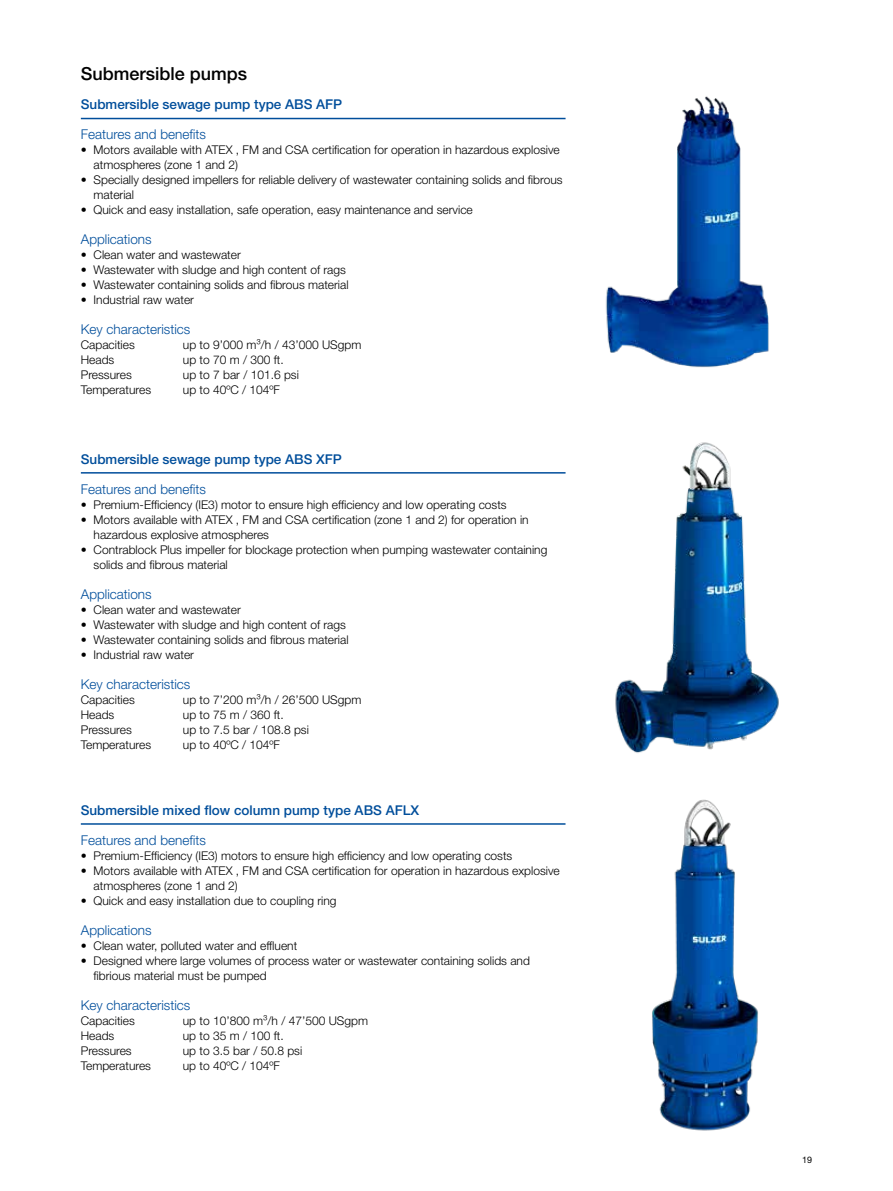
<style>
.page{position:relative;width:893px;height:1191px;background:#fff}
.page>*{position:absolute;margin:0;border:0;box-sizing:border-box;transform-origin:0 0}
.t1{font:500 18px "Helvetica Neue LT Pro";color:#000}
.t2{font:300 13.5px "Helvetica Neue LT Pro";color:#004e9b}
.t3{font:500 13.5px "Helvetica Neue LT Pro";color:#004e9b}
.t4{font:300 12px/15px "Helvetica Neue LT Pro";color:#000}
.t5{font:9px "Helvetica Neue LT Pro";color:#000}
</style>
<div class="page">
<hr style="left:81px;top:118px;width:485px;height:1px;background:#004e9b">
<img style="left:605px;top:96px;width:164px;height:272px">
<img style="left:652px;top:799px;width:106px;height:332px">
<img style="left:615px;top:442px;width:164px;height:311px">
<hr style="left:81px;top:472px;width:485px;height:1px;background:#004e9b">
<hr style="left:81px;top:823px;width:484px;height:1px;background:#004e9b">
<h1 class="t1" style="left:81px;top:63px;width:168px">Submersible pumps</h1>
<p class="t3" style="left:81px;top:96px;width:263px">Submersible sewage pump type ABS AFP</p>
<p class="t2" style="left:81px;top:126px;width:127px">Features and benefits</p>
<p class="t4" style="left:94px;top:142px;width:468px;text-indent:-13px">• Motors available with ATEX , FM and CSA certification for operation in hazardous explosive atmospheres (zone 1 and 2)</p>
<p class="t4" style="left:94px;top:172px;width:470px;text-indent:-13px">• Specially designed impellers for reliable delivery of wastewater containing solids and fibrous material</p>
<p class="t4" style="left:81px;top:202px;width:393px">• Quick and easy installation, safe operation, easy maintenance and service</p>
<p class="t2" style="left:81px;top:231px;width:72px">Applications</p>
<p class="t4" style="left:81px;top:247px;width:161px">• Clean water and wastewater</p>
<p class="t4" style="left:81px;top:262px;width:267px">• Wastewater with sludge and high content of rags</p>
<p class="t4" style="left:81px;top:277px;width:269px">• Wastewater containing solids and fibrous material</p>
<p class="t4" style="left:81px;top:292px;width:115px">• Industrial raw water</p>
<p class="t2" style="left:81px;top:321px;width:111px">Key characteristics</p>
<p class="t4" style="left:81px;top:337px;width:56px">Capacities</p>
<p class="t4" style="left:183px;top:337px;width:180px">up to 9’000 m³/h / 43’000 USgpm</p>
<p class="t4" style="left:81px;top:352px;width:35px">Heads</p>
<p class="t4" style="left:183px;top:352px;width:102px">up to 70 m / 300 ft.</p>
<p class="t4" style="left:81px;top:367px;width:52px">Pressures</p>
<p class="t4" style="left:183px;top:367px;width:118px">up to 7 bar / 101.6 psi</p>
<p class="t4" style="left:81px;top:382px;width:72px">Temperatures</p>
<p class="t4" style="left:183px;top:382px;width:99px">up to 40ºC / 104ºF</p>
<p class="t3" style="left:81px;top:450px;width:263px">Submersible sewage pump type ABS XFP</p>
<p class="t2" style="left:81px;top:480px;width:127px">Features and benefits</p>
<p class="t4" style="left:81px;top:496px;width:427px">• Premium-Efficiency (IE3) motor to ensure high efficiency and low operating costs</p>
<p class="t4" style="left:94px;top:511px;width:437px;text-indent:-13px">• Motors available with ATEX , FM and CSA certification (zone 1 and 2) for operation in hazardous explosive atmospheres</p>
<p class="t4" style="left:94px;top:541px;width:455px;text-indent:-13px">• Contrablock Plus impeller for blockage protection when pumping wastewater containing solids and fibrous material</p>
<p class="t2" style="left:81px;top:585px;width:72px">Applications</p>
<p class="t4" style="left:81px;top:601px;width:161px">• Clean water and wastewater</p>
<p class="t4" style="left:81px;top:616px;width:267px">• Wastewater with sludge and high content of rags</p>
<p class="t4" style="left:81px;top:631px;width:269px">• Wastewater containing solids and fibrous material</p>
<p class="t4" style="left:81px;top:646px;width:115px">• Industrial raw water</p>
<p class="t2" style="left:81px;top:675px;width:111px">Key characteristics</p>
<p class="t4" style="left:81px;top:691px;width:56px">Capacities</p>
<p class="t4" style="left:183px;top:691px;width:180px">up to 7’200 m³/h / 26’500 USgpm</p>
<p class="t4" style="left:81px;top:706px;width:35px">Heads</p>
<p class="t4" style="left:183px;top:706px;width:102px">up to 75 m / 360 ft.</p>
<p class="t4" style="left:81px;top:721px;width:52px">Pressures</p>
<p class="t4" style="left:183px;top:721px;width:128px">up to 7.5 bar / 108.8 psi</p>
<p class="t4" style="left:81px;top:736px;width:72px">Temperatures</p>
<p class="t4" style="left:183px;top:736px;width:99px">up to 40ºC / 104ºF</p>
<p class="t3" style="left:81px;top:801px;width:340px">Submersible mixed flow column pump type ABS AFLX</p>
<p class="t2" style="left:81px;top:831px;width:127px">Features and benefits</p>
<p class="t4" style="left:81px;top:847px;width:433px">• Premium-Efficiency (IE3) motors to ensure high efficiency and low operating costs</p>
<p class="t4" style="left:94px;top:862px;width:468px;text-indent:-13px">• Motors available with ATEX , FM and CSA certification for operation in hazardous explosive atmospheres (zone 1 and 2)</p>
<p class="t4" style="left:81px;top:892px;width:257px">• Quick and easy installation due to coupling ring</p>
<p class="t2" style="left:81px;top:921px;width:72px">Applications</p>
<p class="t4" style="left:81px;top:937px;width:218px">• Clean water, polluted water and effluent</p>
<p class="t4" style="left:94px;top:952px;width:438px;text-indent:-13px">• Designed where large volumes of process water or wastewater containing solids and fibrious material must be pumped</p>
<p class="t2" style="left:81px;top:996px;width:111px">Key characteristics</p>
<p class="t4" style="left:81px;top:1012px;width:56px">Capacities</p>
<p class="t4" style="left:183px;top:1012px;width:187px">up to 10’800 m³/h / 47’500 USgpm</p>
<p class="t4" style="left:81px;top:1027px;width:35px">Heads</p>
<p class="t4" style="left:183px;top:1027px;width:102px">up to 35 m / 100 ft.</p>
<p class="t4" style="left:81px;top:1042px;width:52px">Pressures</p>
<p class="t4" style="left:183px;top:1042px;width:121px">up to 3.5 bar / 50.8 psi</p>
<p class="t4" style="left:81px;top:1057px;width:72px">Temperatures</p>
<p class="t4" style="left:183px;top:1057px;width:99px">up to 40ºC / 104ºF</p>
<p class="t5" style="left:802px;top:1154px;width:12px">19</p>
</div>
